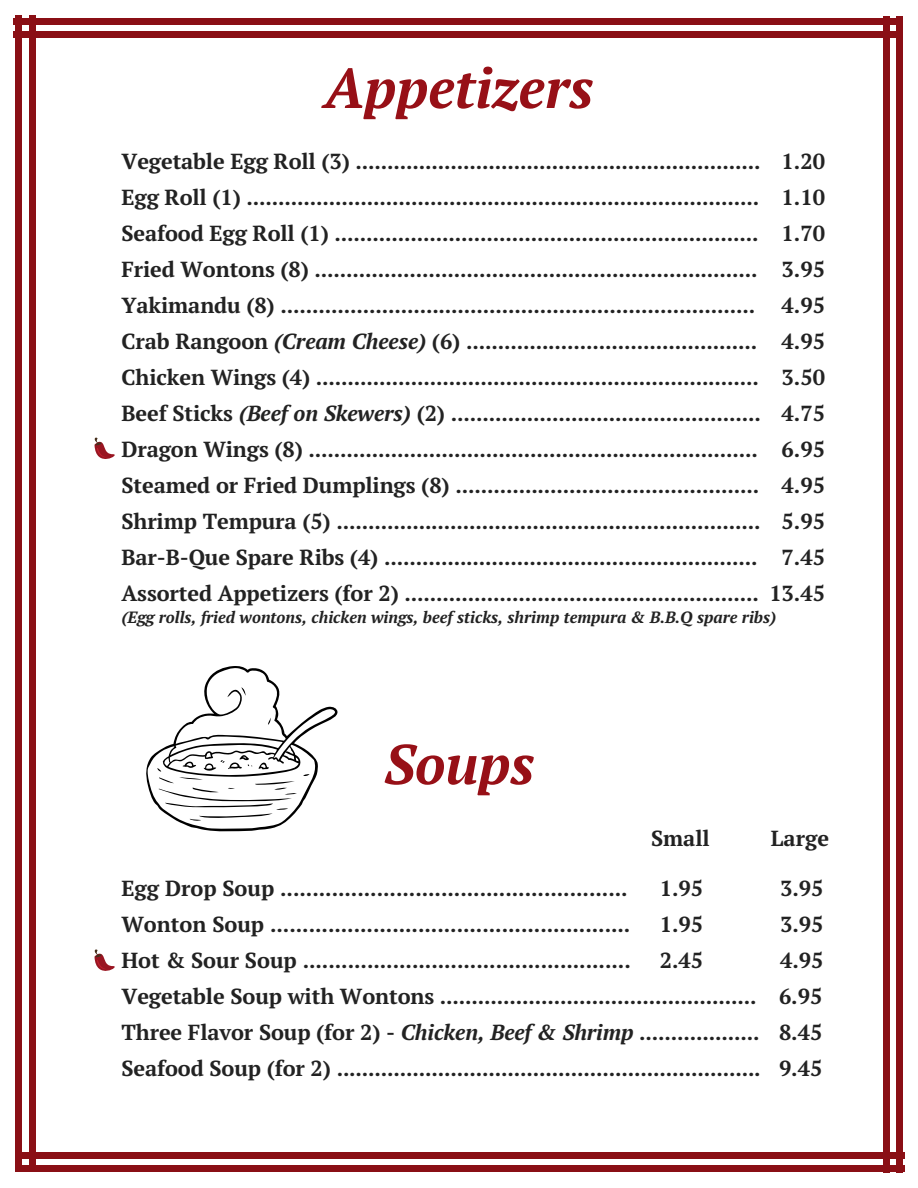
<style>
.page{position:relative;width:918px;height:1188px;background:#fff}
.page>*{position:absolute;margin:0;border:0;box-sizing:border-box;transform-origin:0 0}
.t1{font:italic 700 55.95px "PT Serif";color:#971017}
.t2{font:700 21.75px/36px "PT Serif";letter-spacing:-.005em;color:#222}
.t3{font:italic 700 16.35px "PT Serif";color:#222}
.s1{font-style:italic}
</style>
<div class="page">
<div style="left:14px;top:18px;width:889px;height:6px;background:#8a0f15"></div>
<div style="left:14px;top:31px;width:889px;height:7px;background:#8a0f15"></div>
<div style="left:16px;top:15px;width:6px;height:1157px;background:#8a0f15"></div>
<div style="left:29px;top:15px;width:6px;height:1157px;background:#8a0f15"></div>
<div style="left:883px;top:16px;width:7px;height:1157px;background:#8a0f15"></div>
<div style="left:896px;top:16px;width:7px;height:1157px;background:#8a0f15"></div>
<div style="left:15px;top:1152px;width:889px;height:6px;background:#8a0f15"></div>
<div style="left:15px;top:1165px;width:889px;height:7px;background:#8a0f15"></div>
<svg style="left:94px;top:438px;width:21px;height:21px"></svg>
<svg style="left:146px;top:666px;width:191px;height:165px"></svg>
<svg style="left:94px;top:950px;width:21px;height:21px"></svg>
<h1 class="t1" style="left:324px;top:50px;width:271px">Appetizers</h1>
<p class="t2" style="left:121px;top:143px;width:641px">Vegetable Egg Roll (3) ................................................................<br>Egg Roll (1) .................................................................................<br>Seafood Egg Roll (1) ...................................................................<br>Fried Wontons (8) ......................................................................<br>Yakimandu (8) ...........................................................................<br>Crab Rangoon <span class="s1">(Cream Cheese)</span> (6) ..............................................<br>Chicken Wings (4) ......................................................................<br>Beef Sticks <span class="s1">(Beef on Skewers)</span> (2) .................................................<br>Dragon Wings (8) .......................................................................<br>Steamed or Fried Dumplings (8) ................................................<br>Shrimp Tempura (5) ...................................................................<br>Bar-B-Que Spare Ribs (4) ...........................................................<br>Assorted Appetizers (for 2) ........................................................</p>
<p class="t2" style="left:769px;top:143px;width:57px;text-align:center">1.20<br>1.10<br>1.70<br>3.95<br>4.95<br>4.95<br>3.50<br>4.75<br>6.95<br>4.95<br>5.95<br>7.45<br>13.45</p>
<p class="t3" style="left:121px;top:606px;width:656px">(Egg rolls, fried wontons, chicken wings, beef sticks, shrimp tempura &amp; B.B.Q spare ribs)</p>
<h1 class="t1" style="left:384px;top:726px;width:152px">Soups</h1>
<p class="t2" style="left:651px;top:820px;width:60px">Small</p>
<p class="t2" style="left:771px;top:820px;width:60px">Large</p>
<p class="t2" style="left:121px;top:869px;width:511px">Egg Drop Soup ......................................................<br>Wonton Soup ........................................................<br>Hot &amp; Sour Soup ...................................................</p>
<p class="t2" style="left:780px;top:869px;width:45px;text-align:justify">3.95<br>3.95<br>4.95</p>
<p class="t2" style="left:660px;top:869px;width:45px;text-align:justify">1.95<br>1.95<br>2.45</p>
<p class="t2" style="left:121px;top:977px;width:641px">Vegetable Soup with Wontons ..................................................<br>Three Flavor Soup (for 2) - <span class="s1">Chicken, Beef &amp; Shrimp</span> ...................<br>Seafood Soup (for 2) ...................................................................</p>
<p class="t2" style="left:779px;top:977px;width:45px;text-align:justify">6.95<br>8.45<br>9.45</p>
</div>
